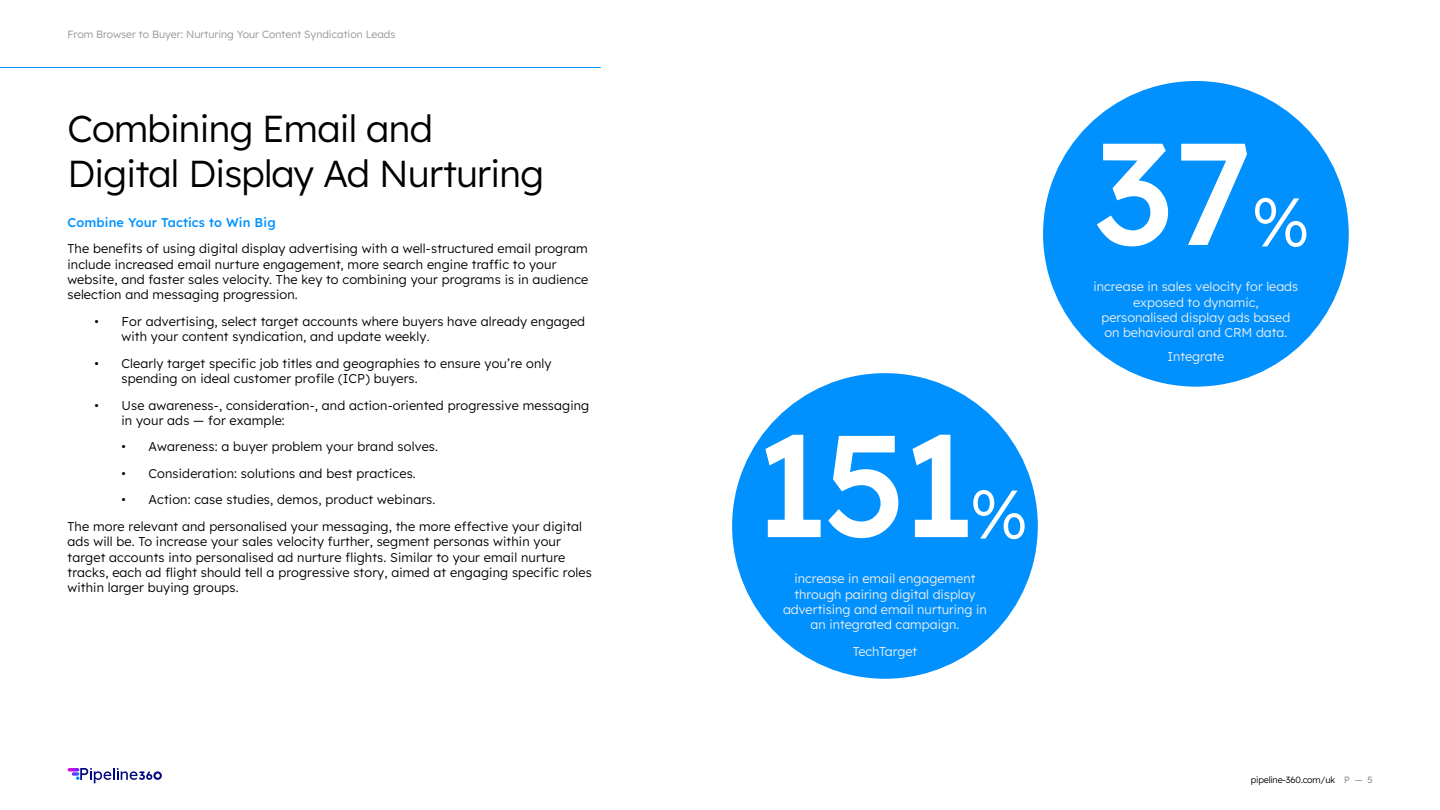
<style>
.page{position:relative;width:1440px;height:810px;background:#fff}
.page>*{position:absolute;margin:0;border:0;box-sizing:border-box;transform-origin:0 0}
.t1{font:500 144.15px "Lexend Deca";color:#fff}
.t2{font:300 37.5px/45px "Lexend Deca";letter-spacing:-.02em;color:#000}
.t3{font:300 12.75px/15.3px "Lexend Deca";letter-spacing:.01em;color:#000}
.t4{font:300 12.75px/15.3px "Lexend Deca";color:#ededed;text-align:center}
.t5{font:500 12.75px "Lexend Deca";letter-spacing:.01em;color:#0092ff}
.t6{font:300 10.5px "Lexend Deca";color:#939598}
.t7{font:300 9px "Lexend Deca";letter-spacing:-.02em;color:#000}
.s1{font-weight:300;font-size:68.55px}
.s2{color:#777}
</style>
<div class="page">
<hr style="left:0;top:67px;width:601px;height:1px;background:#0092ff">
<svg style="left:69px;top:768px;width:93px;height:15px"></svg>
<div style="left:1043px;top:81px;width:305px;height:306px;background:#0091ff;border-radius:50%"></div>
<div style="left:732px;top:373px;width:306px;height:306px;background:#0091ff;border-radius:50%"></div>
<p class="t6" style="left:68px;top:27px;width:329px">From Browser to Buyer: Nurturing Your Content Syndication Leads</p>
<h2 class="t2" style="left:68px;top:104px;width:478px">Combining Email and<br>Digital Display Ad Nurturing</h2>
<p class="t5" style="left:68px;top:213px;width:210px">Combine Your Tactics to Win Big</p>
<p class="t3" style="left:68px;top:240px;width:522px">The benefits of using digital display advertising with a well-structured email program include increased email nurture engagement, more search engine traffic to your website, and faster sales velocity. The key to combining your programs is in audience selection and messaging progression.</p>
<p class="t3" style="left:122px;top:313px;width:465px;text-indent:-27px">• For advertising, select target accounts where buyers have already engaged with your content syndication, and update weekly.</p>
<p class="t3" style="left:122px;top:355px;width:431px;text-indent:-27px">• Clearly target specific job titles and geographies to ensure you’re only spending on ideal customer profile (ICP) buyers.</p>
<p class="t3" style="left:122px;top:397px;width:469px;text-indent:-27px">• Use awareness-, consideration-, and action-oriented progressive messaging in your ads — for example:</p>
<p class="t3" style="left:122px;top:438px;width:318px">• Awareness: a buyer problem your brand solves.</p>
<p class="t3" style="left:122px;top:465px;width:296px">• Consideration: solutions and best practices.</p>
<p class="t3" style="left:68px;top:486px;width:516px;line-height:26.5px;text-indent:54px">• Action: case studies, demos, product webinars.<br>The more relevant and personalised your messaging, the more effective your digital</p>
<p class="t3" style="left:68px;top:533px;width:526px">ads will be. To increase your sales velocity further, segment personas within your target accounts into personalised ad nurture flights. Similar to your email nurture tracks, each ad flight should tell a progressive story, aimed at engaging specific roles within larger buying groups.</p>
<h1 class="t1" style="left:754px;top:378px;width:276px">151<span class="s1">%</span></h1>
<p class="t4" style="left:783px;top:570px;width:205px">increase in email engagement through pairing digital display advertising and email nurturing in an integrated campaign.</p>
<p class="t4" style="left:852px;top:643px;width:66px">TechTarget</p>
<h1 class="t1" style="left:1094px;top:86px;width:218px">37<span class="s1">%</span></h1>
<p class="t4" style="left:1093px;top:278px;width:206px">increase in sales velocity for leads exposed to dynamic, personalised display ads based on behavioural and CRM data.</p>
<p class="t4" style="left:1167px;top:348px;width:59px">Integrate</p>
<p class="t7" style="left:1250px;top:773px;width:123px">pipeline-360.com/uk <span class="s2">P — 5</span></p>
</div>
